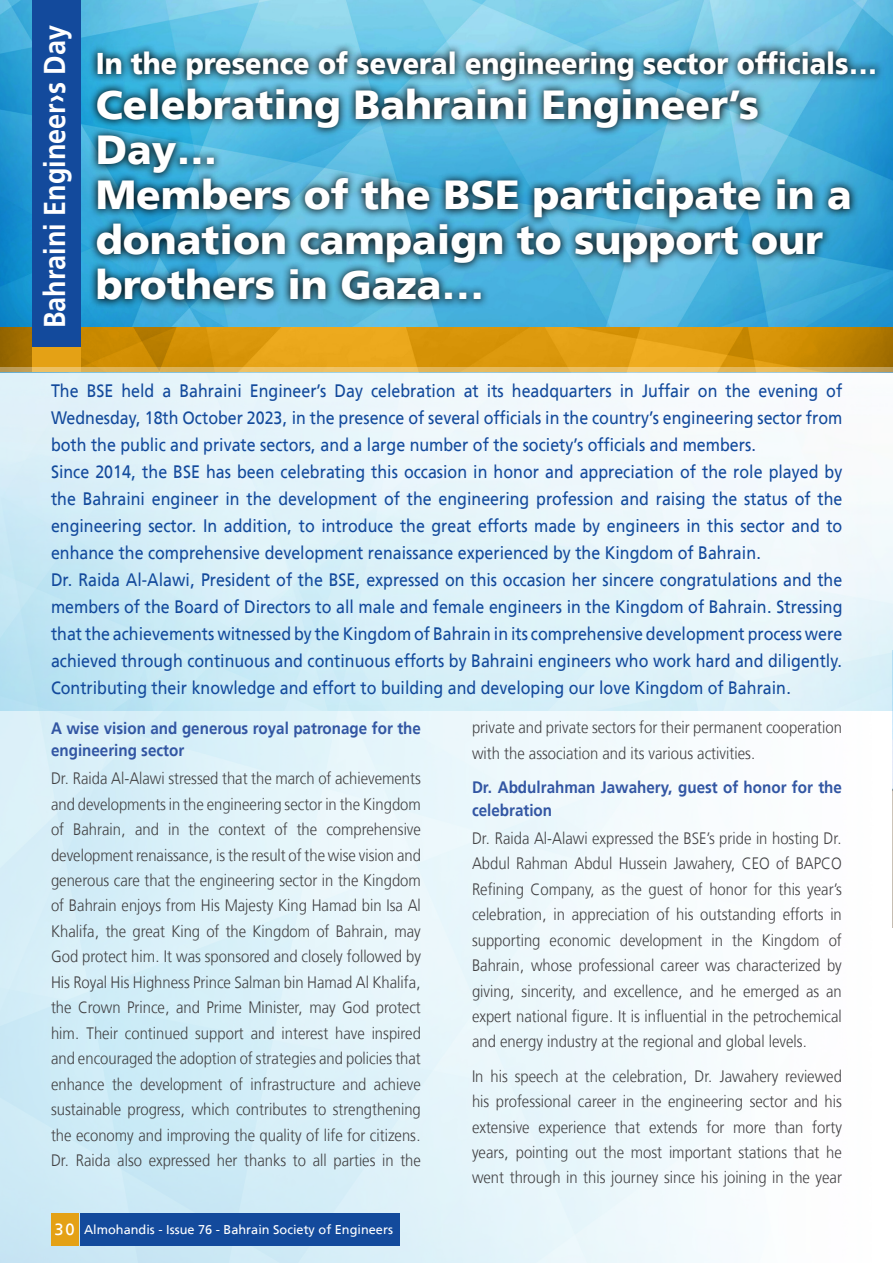
<style>
.page{position:relative;width:893px;height:1263px;background:#fff}
.page>*{position:absolute;margin:0;border:0;box-sizing:border-box;transform-origin:0 0}
.t1{font:900 40.5px/45px "Frutiger LT Arabic 75";color:#fff}
.t2{font:900 30px "Frutiger LT Arabic 75";color:#fff;scale:.9 1}
.t3{font:700 30px "Frutiger LT Arabic 65";color:#fff;scale:.9 1}
.t4{font:18px/27px "Frutiger LT Arabic 55 Roman";color:#134a9c;scale:.89 1}
.t5{font:300 16.5px/25.5px "Frutiger LT Arabic 45";color:#414042;text-align:justify;scale:.9 1}
.t6{font:700 16.5px/22.5px "Frutiger LT Arabic 65";color:#3256a3;scale:.92 1}
.t7{font:12.75px "Frutiger LT Arabic 55 Roman";color:#fff}
.s1{font-size:16.5px}
</style>
<div class="page">
<img style="left:0;top:710px;width:893px;height:553px">
<img style="left:0;top:0;width:893px;height:328px">
<svg style="left:0;top:328px;width:893px;height:40px;background:#d6950e"></svg>
<div style="left:32px;top:301px;width:49px;height:71px;background:#e4a115"></div>
<div style="left:32px;top:0;width:49px;height:346px;background:#134a9c"></div>
<img style="left:892px;top:710px;width:1px;height:217px">
<svg style="left:88px;top:42px;width:796px;height:267px;background:#408dac"></svg>
<img style="left:0;top:368px;width:893px;height:342px">
<div style="left:80px;top:1213px;width:320px;height:33px;background:#134a9c"></div>
<div style="left:51px;top:1213px;width:27px;height:33px;background:#e4a115"></div>
<h2 class="t3" style="left:30px;top:328px;width:338px;rotate:-90deg">Bahraini Engineer›s Day</h2>
<h2 class="t2" style="left:96px;top:46px;width:870px">In the presence of several engineering sector officials...</h2>
<h1 class="t1" style="left:96px;top:83px;width:758px">Celebrating Bahraini Engineer’s<br>Day…<br>Members of the BSE participate in a donation campaign to support our brothers in Gaza...</h1>
<p class="t4" style="left:51px;top:377px;width:891px">The BSE held a Bahraini Engineer’s Day celebration at its headquarters in Juffair on the evening of Wednesday, 18th October 2023, in the presence of several officials in the country’s engineering sector from both the public and private sectors, and a large number of the society’s officials and members.<br>Since 2014, the BSE has been celebrating this occasion in honor and appreciation of the role played by the Bahraini engineer in the development of the engineering profession and raising the status of the engineering sector. In addition, to introduce the great efforts made by engineers in this sector and to enhance the comprehensive development renaissance experienced by the Kingdom of Bahrain.<br>Dr. Raida Al-Alawi, President of the BSE, expressed on this occasion her sincere congratulations and the members of the Board of Directors to all male and female engineers in the Kingdom of Bahrain. Stressing that the achievements witnessed by the Kingdom of Bahrain in its comprehensive development process were achieved through continuous and continuous efforts by Bahraini engineers who work hard and diligently.<br>Contributing their knowledge and effort to building and developing our love Kingdom of Bahrain.</p>
<p class="t6" style="left:51px;top:716px;width:404px">A wise vision and generous royal patronage for the engineering sector</p>
<p class="t5" style="left:51px;top:765px;width:413px">Dr. Raida Al-Alawi stressed that the march of achievements and developments in the engineering sector in the Kingdom of Bahrain, and in the context of the comprehensive development renaissance, is the result of the wise vision and generous care that the engineering sector in the Kingdom of Bahrain enjoys from His Majesty King Hamad bin Isa Al Khalifa, the great King of the Kingdom of Bahrain, may God protect him. It was sponsored and closely followed by His Royal His Highness Prince Salman bin Hamad Al Khalifa, the Crown Prince, and Prime Minister, may God protect him. Their continued support and interest have inspired and encouraged the adoption of strategies and policies that enhance the development of infrastructure and achieve sustainable progress, which contributes to strengthening the economy and improving the quality of life for citizens.<br>Dr. Raida also expressed her thanks to all parties in the</p>
<p class="t5" style="left:472px;top:715px;width:412px">private and private sectors for their permanent cooperation with the association and its various activities.</p>
<p class="t6" style="left:472px;top:776px;width:404px">Dr. Abdulrahman Jawahery, guest of honor for the celebration</p>
<p class="t5" style="left:472px;top:825px;width:413px">Dr. Raida Al-Alawi expressed the BSE’s pride in hosting Dr.<br>Abdul Rahman Abdul Hussein Jawahery, CEO of BAPCO Refining Company, as the guest of honor for this year’s celebration, in appreciation of his outstanding efforts in supporting economic development in the Kingdom of Bahrain, whose professional career was characterized by giving, sincerity, and excellence, and he emerged as an expert national figure. It is influential in the petrochemical and energy industry at the regional and global levels.</p>
<p class="t5" style="left:472px;top:1063px;width:413px">In his speech at the celebration, Dr. Jawahery reviewed his professional career in the engineering sector and his extensive experience that extends for more than forty years, pointing out the most important stations that he went through in this journey since his joining in the year</p>
<p class="t7" style="left:55px;top:1220px;width:340px"><span class="s1">30</span> Almohandis - Issue 76 - Bahrain Society of Engineers</p>
</div>
